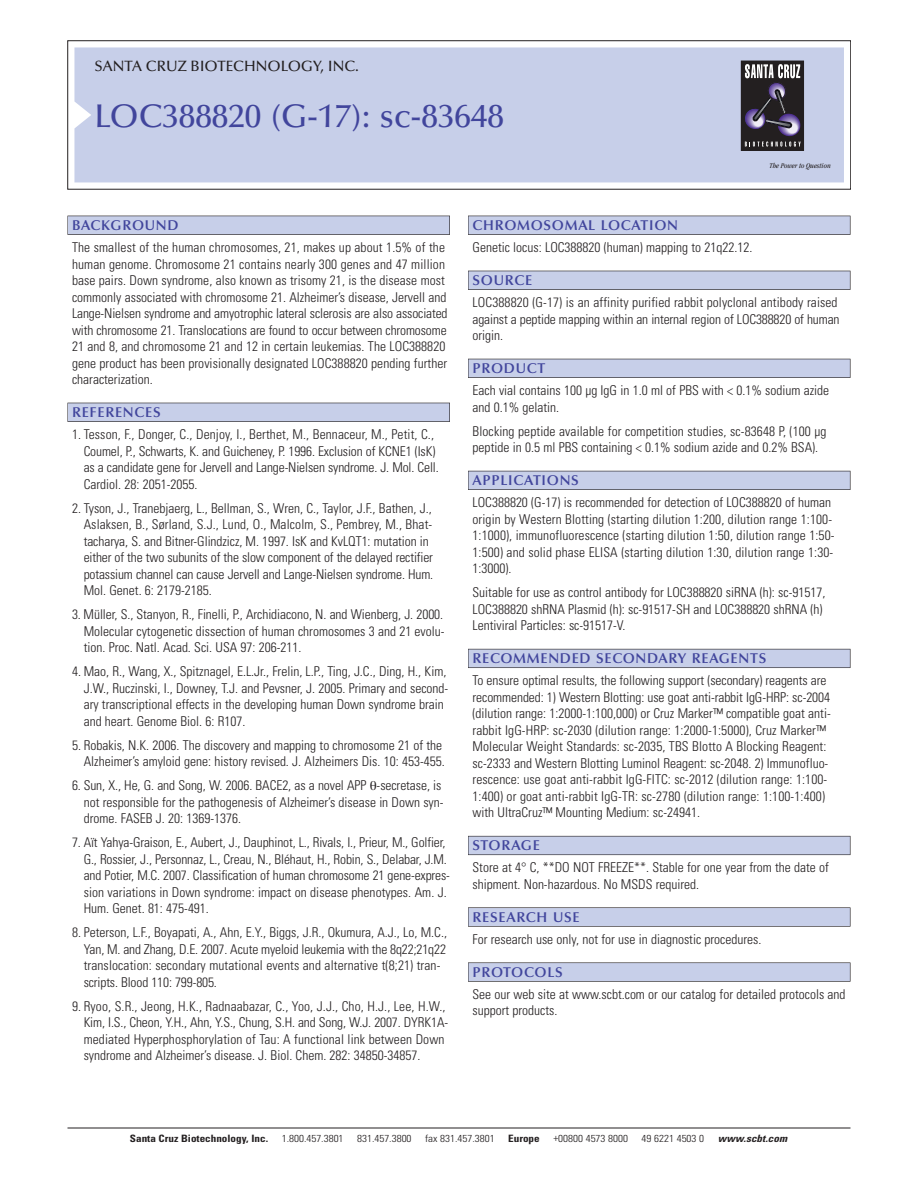
<style>
.page{position:relative;width:918px;height:1188px;background:#fff}
.page>*{position:absolute;margin:0;border:0;box-sizing:border-box;transform-origin:0 0}
.t1{font:500 33px "Optima";color:#41459c}
.t2{font:500 15px "Optima";color:#231f20}
.t3{font:600 14.25px "Optima";letter-spacing:.05em;color:#41459c}
.t4{font:300 condensed 13.5px/16.5px "Univers";color:#231f20}
.t5{font:300 condensed 10.2px "Univers";color:#231f20;scale:1.1 1}
.t6{font:700 condensed 10.2px "Univers";color:#231f20;scale:1.1 1}
.t7{font:italic 700 condensed 10.2px "Univers";color:#231f20;scale:1.1 1}
.t8{font:italic condensed 7.5px "Garamond";color:#231f20}
</style>
<div class="page">
<div style="left:74px;top:47px;width:770px;height:135px;background:#c7cfe9"></div>
<div style="left:741px;top:61px;width:62px;height:89px;background:#231f20"></div>
<div style="left:741px;top:61px;width:63px;height:90px;border:1px solid #231f20"></div>
<svg style="left:741px;top:64px;width:64px;height:83px"></svg>
<div style="left:68px;top:216px;width:382px;height:19px;background:#64636a"></div>
<div style="left:68px;top:216px;width:381px;height:18px;background:#c7cfe9"></div>
<div style="left:68px;top:403px;width:382px;height:19px;background:#62626a"></div>
<div style="left:68px;top:403px;width:381px;height:18px;background:#c7cfe9"></div>
<div style="left:468px;top:216px;width:382px;height:19px;background:#64636a"></div>
<div style="left:468px;top:216px;width:382px;height:18px;background:#c7cfe9"></div>
<div style="left:468px;top:271px;width:382px;height:19px;background:#62626a"></div>
<div style="left:468px;top:271px;width:382px;height:18px;background:#c7cfe9"></div>
<div style="left:468px;top:359px;width:382px;height:19px;background:#63636c"></div>
<div style="left:468px;top:359px;width:382px;height:18px;background:#c7cfe9"></div>
<div style="left:468px;top:471px;width:382px;height:19px;background:#63646e"></div>
<div style="left:468px;top:471px;width:382px;height:18px;background:#c7cfe9"></div>
<div style="left:468px;top:649px;width:382px;height:19px;background:#696a75"></div>
<div style="left:468px;top:649px;width:382px;height:18px;background:#c7cfe9"></div>
<div style="left:468px;top:836px;width:382px;height:19px;background:#717380"></div>
<div style="left:468px;top:836px;width:382px;height:18px;background:#c7cfe9"></div>
<div style="left:468px;top:907px;width:382px;height:20px;background:#7b7879"></div>
<div style="left:468px;top:908px;width:382px;height:18px;background:#c7cfe9"></div>
<svg style="left:468px;top:962px;width:382px;height:20px"></svg>
<div style="left:468px;top:963px;width:382px;height:18px;background:#c7cfe9"></div>
<hr style="left:68px;top:1128px;width:782px;height:1px;background:#231f20">
<p class="t2" style="left:94px;top:60px;width:266px">SANTA CRUZ BIOTECHNOLOGY, INC.</p>
<h1 class="t1" style="left:94px;top:102px;width:411px">LOC388820 (G-17): sc-83648</h1>
<p class="t8" style="left:769px;top:163px;width:63px">The Power to Question</p>
<p class="t3" style="left:72px;top:219px;width:108px">BACKGROUND</p>
<p class="t4" style="left:72px;top:240px;width:377px">The smallest of the human chromosomes, 21, makes up about 1.5% of the human genome. Chromosome 21 contains nearly 300 genes and 47 million base pairs. Down syndrome, also known as trisomy 21, is the disease most commonly associated with chromosome 21. Alzheimer’s disease, Jervell and Lange-Nielsen syndrome and amyotrophic lateral sclerosis are also associated with chromosome 21. Translocations are found to occur between chromosome 21 and 8, and chromosome 21 and 12 in certain leukemias. The LOC388820 gene product has been provisionally designated LOC388820 pending further characterization.</p>
<p class="t3" style="left:72px;top:406px;width:90px">REFERENCES</p>
<p class="t4" style="left:84px;top:427px;width:357px;text-indent:-12px">1. Tesson, F., Donger, C., Denjoy, I., Berthet, M., Bennaceur, M., Petit, C., Coumel, P., Schwarts, K. and Guicheney, P. 1996. Exclusion of KCNE1 (IsK) as a candidate gene for Jervell and Lange-Nielsen syndrome. J. Mol. Cell.<br>Cardiol. 28: 2051-2055.</p>
<p class="t4" style="left:84px;top:501px;width:351px;text-indent:-12px">2. Tyson, J., Tranebjaerg, L., Bellman, S., Wren, C., Taylor, J.F., Bathen, J., Aslaksen, B., Sørland, S.J., Lund, O., Malcolm, S., Pembrey, M., Bhat&shy;tacharya, S. and Bitner-Glindzicz, M. 1997. IsK and KvLQT1: mutation in either of the two subunits of the slow component of the delayed rectifier potassium channel can cause Jervell and Lange-Nielsen syndrome. Hum.<br>Mol. Genet. 6: 2179-2185.</p>
<p class="t4" style="left:84px;top:607px;width:362px;text-align:justify;text-indent:-12px">3. Müller, S., Stanyon, R., Finelli, P., Archidiacono, N. and Wienberg, J. 2000.<br>Molecular cytogenetic dissection of human chromosomes 3 and 21 evolu&shy;tion. Proc. Natl. Acad. Sci. USA 97: 206-211.</p>
<p class="t4" style="left:84px;top:664px;width:366px;text-indent:-12px">4. Mao, R., Wang, X., Spitznagel, E.L.Jr., Frelin, L.P., Ting, J.C., Ding, H., Kim, J.W., Ruczinski, I., Downey, T.J. and Pevsner, J. 2005. Primary and second&shy;ary transcriptional effects in the developing human Down syndrome brain and heart. Genome Biol. 6: R107.</p>
<p class="t4" style="left:72px;top:738px;width:374px;text-align:right">5. Robakis, N.K. 2006. The discovery and mapping to chromosome 21 of the<br>Alzheimer’s amyloid gene: history revised. J. Alzheimers Dis. 10: 453-455.</p>
<p class="t4" style="left:84px;top:778px;width:361px;text-indent:-12px">6. Sun, X., He, G. and Song, W. 2006. BACE2, as a novel APP -secretase, is not responsible for the pathogenesis of Alzheimer’s disease in Down syn&shy;drome. FASEB J. 20: 1369-1376.</p>
<p class="t4" style="left:84px;top:835px;width:368px;text-indent:-12px">7. Aït Yahya-Graison, E., Aubert, J., Dauphinot, L., Rivals, I., Prieur, M., Golfier, G., Rossier, J., Personnaz, L., Creau, N., Bléhaut, H., Robin, S., Delabar, J.M. and Potier, M.C. 2007. Classification of human chromosome 21 gene-expres&shy;sion variations in Down syndrome: impact on disease phenotypes. Am. J.<br>Hum. Genet. 81: 475-491.</p>
<p class="t4" style="left:84px;top:925px;width:365px;text-indent:-12px">8. Peterson, L.F., Boyapati, A., Ahn, E.Y., Biggs, J.R., Okumura, A.J., Lo, M.C., Yan, M. and Zhang, D.E. 2007. Acute myeloid leukemia with the 8q22;21q22 translocation: secondary mutational events and alternative t(8;21) tran&shy;scripts. Blood 110: 799-805.</p>
<p class="t4" style="left:84px;top:999px;width:366px;text-indent:-12px">9. Ryoo, S.R., Jeong, H.K., Radnaabazar, C., Yoo, J.J., Cho, H.J., Lee, H.W., Kim, I.S., Cheon, Y.H., Ahn, Y.S., Chung, S.H. and Song, W.J. 2007. DYRK1A&shy;mediated Hyperphosphorylation of Tau: A functional link between Down syndrome and Alzheimer’s disease. J. Biol. Chem. 282: 34850-34857.</p>
<p class="t3" style="left:473px;top:219px;width:207px">CHROMOSOMAL LOCATION</p>
<p class="t4" style="left:473px;top:240px;width:281px">Genetic locus: LOC388820 (human) mapping to 21q22.12.</p>
<p class="t3" style="left:473px;top:274px;width:61px">SOURCE</p>
<p class="t4" style="left:473px;top:295px;width:369px">LOC388820 (G-17) is an affinity purified rabbit polyclonal antibody raised against a peptide mapping within an internal region of LOC388820 of human origin.</p>
<p class="t3" style="left:473px;top:362px;width:74px">PRODUCT</p>
<p class="t4" style="left:473px;top:384px;width:358px">Each vial contains 100 µg IgG in 1.0 ml of PBS with &lt; 0.1% sodium azide and 0.1% gelatin.</p>
<p class="t4" style="left:473px;top:424px;width:356px">Blocking peptide available for competition studies, sc-83648 P, (100 µg peptide in 0.5 ml PBS containing &lt; 0.1% sodium azide and 0.2% BSA).</p>
<p class="t3" style="left:473px;top:474px;width:108px">APPLICATIONS</p>
<p class="t4" style="left:473px;top:496px;width:364px">LOC388820 (G-17) is recommended for detection of LOC388820 of human origin by Western Blotting (starting dilution 1:200, dilution range 1:100- 1:1000), immunofluorescence (starting dilution 1:50, dilution range 1:50- 1:500) and solid phase ELISA (starting dilution 1:30, dilution range 1:30- 1:3000).</p>
<p class="t4" style="left:473px;top:586px;width:354px">Suitable for use as control antibody for LOC388820 siRNA (h): sc-91517,<br>LOC388820 shRNA Plasmid (h): sc-91517-SH and LOC388820 shRNA (h)<br>Lentiviral Particles: sc-91517-V.</p>
<p class="t3" style="left:473px;top:652px;width:295px">RECOMMENDED SECONDARY REAGENTS</p>
<p class="t4" style="left:473px;top:674px;width:360px">To ensure optimal results, the following support (secondary) reagents are recommended: 1) Western Blotting: use goat anti-rabbit IgG-HRP: sc-2004 (dilution range: 1:2000-1:100,000) or Cruz Marker™ compatible goat anti&shy;rabbit IgG-HRP: sc-2030 (dilution range: 1:2000-1:5000), Cruz Marker™ Molecular Weight Standards: sc-2035, TBS Blotto A Blocking Reagent: sc-2333 and Western Blotting Luminol Reagent: sc-2048. 2) Immunofluo&shy;rescence: use goat anti-rabbit IgG-FITC: sc-2012 (dilution range: 1:100- 1:400) or goat anti-rabbit IgG-TR: sc-2780 (dilution range: 1:100-1:400) with UltraCruz™ Mounting Medium: sc-24941.</p>
<p class="t3" style="left:473px;top:840px;width:69px">STORAGE</p>
<p class="t4" style="left:473px;top:861px;width:358px">Store at 4° C, **DO NOT FREEZE**. Stable for one year from the date of shipment. Non-hazardous. No MSDS required.</p>
<p class="t3" style="left:473px;top:911px;width:109px">RESEARCH USE</p>
<p class="t4" style="left:473px;top:932px;width:290px">For research use only, not for use in diagnostic procedures.</p>
<p class="t3" style="left:473px;top:966px;width:92px">PROTOCOLS</p>
<p class="t4" style="left:473px;top:987px;width:375px">See our web site at www.scbt.com or our catalog for detailed protocols and support products.</p>
<p class="t6" style="left:130px;top:1135px;width:127px">Santa Cruz Biotechnology, Inc.</p>
<p class="t5" style="left:282px;top:1135px;width:58px">1.800.457.3801</p>
<p class="t5" style="left:357px;top:1135px;width:51px">831.457.3800</p>
<p class="t5" style="left:425px;top:1135px;width:65px">fax 831.457.3801</p>
<p class="t6" style="left:508px;top:1135px;width:30px">Europe</p>
<p class="t5" style="left:553px;top:1135px;width:69px">+00800 4573 8000</p>
<p class="t5" style="left:642px;top:1135px;width:58px">49 6221 4503 0</p>
<p class="t7" style="left:718px;top:1135px;width:67px">www.scbt.com</p>
</div>
